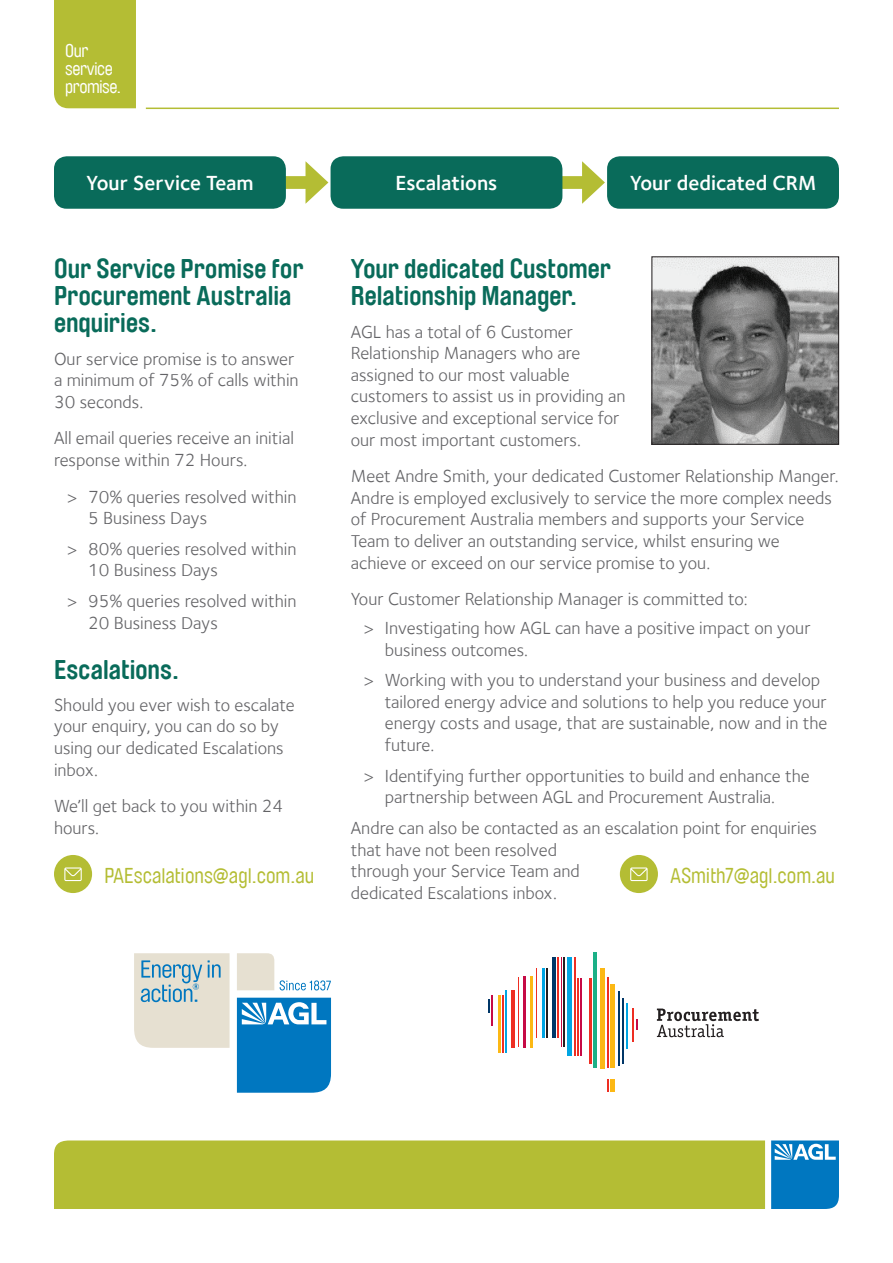
<style>
.page{position:relative;width:893px;height:1263px;background:#fff}
.page>*{position:absolute;margin:0;border:0;box-sizing:border-box;transform-origin:0 0}
.t1{font:700 27px/27px "Brauer Neue";color:#096b5a}
.t2{font:600 21px "Foundry Sterling";color:#fff}
.t3{font:21px "Brauer Neue";color:#b4bd34}
.t4{font:18px/21.6px "Foundry Sterling";color:#636366}
.t5{font:18px/18px "Brauer Neue";letter-spacing:-.025em;color:#fff}
</style>
<div class="page">
<div style="left:54px;top:1140px;width:711px;height:69px;background:#b4bd34"></div>
<svg style="left:771px;top:1140px;width:68px;height:69px;background:#1e87c7"></svg>
<hr style="left:146px;top:108px;width:693px;height:1px;background:#b4bd34">
<div style="left:54px;top:0;width:82px;height:108px;background:#b4bd34"></div>
<div style="left:65px;top:42px;width:65px;height:56px;background:#b4bd34"></div>
<div style="left:282px;top:176px;width:33px;height:13px;background:#b4bd34"></div>
<svg style="left:305px;top:161px;width:23px;height:43px"></svg>
<div style="left:559px;top:176px;width:32px;height:13px;background:#b4bd34"></div>
<svg style="left:582px;top:161px;width:23px;height:43px"></svg>
<div style="left:54px;top:156px;width:232px;height:53px;background:#096b5a;border-radius:13px"></div>
<div style="left:331px;top:156px;width:231px;height:53px;background:#096b5a;border-radius:13px"></div>
<div style="left:607px;top:156px;width:232px;height:53px;background:#096b5a;border-radius:13px"></div>
<svg style="left:657px;top:1008px;width:102px;height:29px"></svg>
<hr style="left:552px;top:957px;width:4px;height:80px;background:#003667">
<hr style="left:593px;top:952px;width:4px;height:116px;background:#1bb086">
<hr style="left:498px;top:995px;width:2px;height:57px;background:#fcb814">
<hr style="left:530px;top:976px;width:3px;height:71px;background:#fcb814">
<hr style="left:600px;top:968px;width:4px;height:100px;background:#fcb814">
<hr style="left:611px;top:984px;width:4px;height:84px;background:#fcb814">
<hr style="left:611px;top:1079px;width:4px;height:13px;background:#fcb814">
<svg style="left:488px;top:999px;width:2px;height:13px"></svg>
<hr style="left:619px;top:991px;width:1px;height:74px;background:#003667">
<hr style="left:622px;top:998px;width:1px;height:66px;background:#003667">
<hr style="left:546px;top:968px;width:2px;height:69px;background:#231f20">
<hr style="left:564px;top:957px;width:1px;height:90px;background:#231f20">
<hr style="left:523px;top:976px;width:3px;height:71px;background:#c60a45">
<hr style="left:491px;top:995px;width:2px;height:31px;background:#c60a45">
<hr style="left:561px;top:957px;width:1px;height:90px;background:#c60a45">
<hr style="left:581px;top:979px;width:1px;height:77px;background:#c60a45">
<hr style="left:512px;top:990px;width:3px;height:57px;background:#ee2e22">
<hr style="left:589px;top:979px;width:3px;height:85px;background:#ee2e22">
<hr style="left:518px;top:977px;width:1px;height:70px;background:#ee2e22">
<hr style="left:536px;top:968px;width:1px;height:69px;background:#ee2e22">
<hr style="left:608px;top:978px;width:1px;height:90px;background:#ee2e22">
<svg style="left:608px;top:1079px;width:1px;height:13px"></svg>
<hr style="left:632px;top:1008px;width:2px;height:34px;background:#ee2e22">
<hr style="left:575px;top:957px;width:1px;height:99px;background:#ee2e22">
<hr style="left:577px;top:979px;width:2px;height:77px;background:#ee2e22">
<hr style="left:557px;top:957px;width:2px;height:80px;background:#ee2e22">
<hr style="left:502px;top:995px;width:2px;height:57px;background:#ee2e22">
<hr style="left:542px;top:968px;width:2px;height:69px;background:#00a5e3">
<div style="left:567px;top:957px;width:5px;height:99px;background:#00a5e3"></div>
<hr style="left:626px;top:1004px;width:2px;height:45px;background:#00a5e3">
<hr style="left:506px;top:990px;width:1px;height:62px;background:#00a5e3">
<svg style="left:134px;top:953px;width:96px;height:95px;background:#d3d7d0"></svg>
<svg style="left:237px;top:998px;width:94px;height:95px;background:#1c86c7"></svg>
<svg style="left:237px;top:953px;width:37px;height:37px"></svg>
<svg style="left:280px;top:980px;width:51px;height:10px"></svg>
<img style="left:654px;top:258px;width:183px;height:185px">
<div style="left:652px;top:256px;width:187px;height:189px;border:1px solid #231f20"></div>
<div style="left:620px;top:855px;width:38px;height:38px;background:#b4bd34;border-radius:50%"></div>
<svg style="left:630px;top:867px;width:18px;height:14px"></svg>
<div style="left:54px;top:855px;width:38px;height:38px;background:#b4bd34;border-radius:50%"></div>
<svg style="left:64px;top:867px;width:18px;height:14px"></svg>
<p class="t5" style="left:65px;top:42px;width:57px">Our service promise.</p>
<p class="t2" style="left:86px;top:171px;width:169px">Your Service Team</p>
<p class="t2" style="left:395px;top:171px;width:104px">Escalations</p>
<p class="t2" style="left:630px;top:171px;width:188px">Your dedicated CRM</p>
<h1 class="t1" style="left:54px;top:256px;width:251px">Our Service Promise for<br>Procurement Australia enquiries.</h1>
<p class="t4" style="left:54px;top:348px;width:246px">Our service promise is to answer a minimum of 75% of calls within<br>30 seconds.</p>
<p class="t4" style="left:54px;top:427px;width:242px">All email queries receive an initial response within 72 Hours.</p>
<p class="t4" style="left:88px;top:486px;width:210px;text-indent:-21px">&gt; 70% queries resolved within<br>5 Business Days</p>
<p class="t4" style="left:88px;top:538px;width:210px;text-indent:-21px">&gt; 80% queries resolved within<br>10 Business Days</p>
<p class="t4" style="left:88px;top:590px;width:210px;text-indent:-21px">&gt; 95% queries resolved within<br>20 Business Days</p>
<h1 class="t1" style="left:54px;top:656px;width:127px">Escalations.</h1>
<p class="t4" style="left:54px;top:694px;width:242px">Should you ever wish to escalate your enquiry, you can do so by using our dedicated Escalations inbox.</p>
<p class="t4" style="left:54px;top:795px;width:231px">We’ll get back to you within 24 hours.</p>
<h1 class="t1" style="left:351px;top:256px;width:262px">Your dedicated Customer<br>Relationship Manager.</h1>
<p class="t4" style="left:351px;top:321px;width:276px">AGL has a total of 6 Customer<br>Relationship Managers who are assigned to our most valuable customers to assist us in providing an exclusive and exceptional service for our most important customers.</p>
<p class="t4" style="left:351px;top:465px;width:489px">Meet Andre Smith, your dedicated Customer Relationship Manger.<br>Andre is employed exclusively to service the more complex needs of Procurement Australia members and supports your Service Team to deliver an outstanding service, whilst ensuring we achieve or exceed on our service promise to you.</p>
<p class="t4" style="left:364px;top:585px;width:449px;line-height:28.8px;text-indent:-13px">Your Customer Relationship Manager is committed to:<br>&gt; Investigating how AGL can have a positive impact on your</p>
<p class="t4" style="left:364px;top:634px;width:458px;line-height:30.6px;text-indent:21px">business outcomes.<br>&gt; Working with you to understand your business and develop</p>
<p class="t4" style="left:385px;top:691px;width:444px;text-align:justify">tailored energy advice and solutions to help you reduce your energy costs and usage, that are sustainable, now and in the future.</p>
<p class="t4" style="left:385px;top:765px;width:426px;text-indent:-21px">&gt; Identifying further opportunities to build and enhance the partnership between AGL and Procurement Australia.</p>
<p class="t4" style="left:351px;top:817px;width:468px">Andre can also be contacted as an escalation point for enquiries that have not been resolved<br>through your Service Team and<br>dedicated Escalations inbox.</p>
<p class="t3" style="left:104px;top:864px;width:211px">PAEscalations@agl.com.au</p>
<p class="t3" style="left:670px;top:864px;width:166px">ASmith7@agl.com.au</p>
</div>
